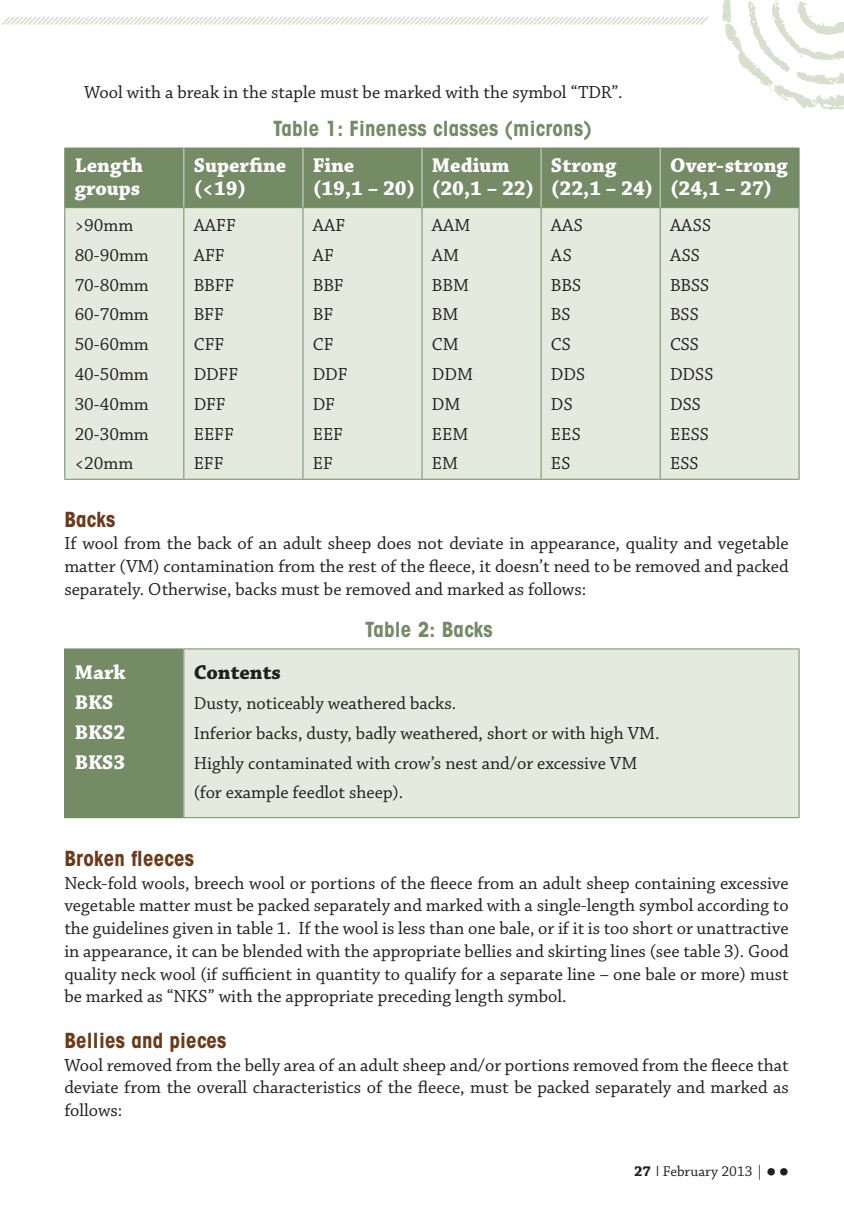
<style>
.page{position:relative;width:844px;height:1217px;background:#fff}
.page>*{position:absolute;margin:0;border:0;box-sizing:border-box;transform-origin:0 0}
.t1{font:700 21px/22.8px "Chaparral Pro";color:#fff}
.t2{font:700 condensed 21px "Avant Garde";letter-spacing:.01em;color:#748b66}
.t3{font:700 condensed 21px "Avant Garde";letter-spacing:.01em;color:#6b3a19}
.t4{font:700 21px "Chaparral Pro";color:#231f20}
.t5{font:18.38px/29.8px "Chaparral Pro";color:#231f20}
.t6{font:14.88px "Chaparral Pro";color:#231f20}
.s1{font-weight:700}
.s2{font-family:"Times"}
.s3{font-family:"Times";font-weight:700;font-size:26.25px}
</style>
<div class="page">
<svg style="left:2px;top:16px;width:707px;height:9px"></svg>
<div style="left:65px;top:149px;width:733px;height:58px;background:#748b66"></div>
<div style="left:65px;top:208px;width:733px;height:270px;background:#e5eade"></div>
<hr style="left:64px;top:208px;width:1px;height:270px;background:#748b66">
<hr style="left:183px;top:208px;width:1px;height:270px;background:#748b66">
<hr style="left:302px;top:208px;width:1px;height:270px;background:#748b66">
<hr style="left:421px;top:208px;width:1px;height:270px;background:#748b66">
<hr style="left:541px;top:208px;width:1px;height:270px;background:#748b66">
<hr style="left:660px;top:208px;width:1px;height:270px;background:#748b66">
<hr style="left:798px;top:208px;width:1px;height:270px;background:#748b66">
<hr style="left:64px;top:478px;width:120px;height:1px;background:#748b66">
<hr style="left:184px;top:478px;width:119px;height:1px;background:#748b66">
<hr style="left:303px;top:478px;width:119px;height:1px;background:#748b66">
<hr style="left:422px;top:478px;width:119px;height:1px;background:#748b66">
<hr style="left:541px;top:478px;width:119px;height:1px;background:#748b66">
<hr style="left:660px;top:478px;width:139px;height:1px;background:#748b66">
<hr style="left:64px;top:207px;width:120px;height:1px;background:#748b66">
<hr style="left:184px;top:207px;width:119px;height:1px;background:#748b66">
<hr style="left:303px;top:207px;width:119px;height:1px;background:#748b66">
<hr style="left:422px;top:207px;width:119px;height:1px;background:#748b66">
<hr style="left:541px;top:207px;width:119px;height:1px;background:#748b66">
<hr style="left:660px;top:207px;width:139px;height:1px;background:#748b66">
<hr style="left:64px;top:148px;width:120px;height:1px;background:#748b66">
<hr style="left:64px;top:148px;width:1px;height:59px;background:#748b66">
<hr style="left:184px;top:148px;width:119px;height:1px;background:#748b66">
<hr style="left:303px;top:148px;width:119px;height:1px;background:#748b66">
<hr style="left:422px;top:148px;width:119px;height:1px;background:#748b66">
<hr style="left:541px;top:148px;width:119px;height:1px;background:#748b66">
<hr style="left:660px;top:148px;width:139px;height:1px;background:#748b66">
<hr style="left:798px;top:148px;width:1px;height:59px;background:#748b66">
<hr style="left:183px;top:148px;width:1px;height:59px;background:#d8dfcf">
<hr style="left:302px;top:148px;width:1px;height:59px;background:#d8dfcf">
<hr style="left:421px;top:148px;width:1px;height:59px;background:#d8dfcf">
<hr style="left:541px;top:148px;width:1px;height:59px;background:#d8dfcf">
<hr style="left:660px;top:148px;width:1px;height:59px;background:#d8dfcf">
<div style="left:65px;top:648px;width:119px;height:169px;background:#748b66"></div>
<div style="left:184px;top:648px;width:615px;height:169px;background:#e5eade"></div>
<hr style="left:64px;top:648px;width:120px;height:1px;background:#748b66">
<hr style="left:64px;top:649px;width:1px;height:168px;background:#748b66">
<hr style="left:184px;top:648px;width:615px;height:1px;background:#748b66">
<hr style="left:798px;top:649px;width:1px;height:168px;background:#748b66">
<hr style="left:64px;top:817px;width:120px;height:1px;background:#748b66">
<hr style="left:184px;top:817px;width:615px;height:1px;background:#748b66">
<svg style="left:722px;top:0;width:122px;height:110px"></svg>
<p class="t5" style="left:84px;top:78px;width:540px">Wool with a break in the staple must be marked with the symbol “TDR”.</p>
<p class="t2" style="left:273px;top:115px;width:320px">Table 1: Fineness classes (microns)</p>
<p class="t1" style="left:75px;top:154px;width:70px">Length groups</p>
<p class="t1" style="left:194px;top:154px;width:94px">Superfine (&lt;19)</p>
<p class="t1" style="left:313px;top:154px;width:104px">Fine<br>(19,1 – 20)</p>
<p class="t1" style="left:432px;top:154px;width:104px">Medium (20,1 – 22)</p>
<p class="t1" style="left:551px;top:154px;width:104px">Strong (22,1 – 24)</p>
<p class="t1" style="left:670px;top:154px;width:119px">Over-strong (24,1 – 27)</p>
<p class="t5" style="left:75px;top:211px;width:76px">&gt;90mm<br>80-90mm<br>70-80mm<br>60-70mm<br>50-60mm<br>40-50mm<br>30-40mm<br>20-30mm &lt;20mm</p>
<p class="t5" style="left:194px;top:211px;width:46px">AAFF<br>AFF<br>BBFF<br>BFF<br>CFF<br>DDFF<br>DFF<br>EEFF<br>EFF</p>
<p class="t5" style="left:313px;top:211px;width:36px">AAF<br>AF<br>BBF<br>BF<br>CF<br>DDF<br>DF<br>EEF<br>EF</p>
<p class="t5" style="left:432px;top:211px;width:43px">AAM<br>AM<br>BBM<br>BM<br>CM<br>DDM<br>DM<br>EEM<br>EM</p>
<p class="t5" style="left:551px;top:211px;width:36px">AAS<br>AS<br>BBS<br>BS<br>CS<br>DDS<br>DS<br>EES<br>ES</p>
<p class="t5" style="left:670px;top:211px;width:45px">AASS<br>ASS<br>BBSS<br>BSS<br>CSS<br>DDSS<br>DSS<br>EESS<br>ESS</p>
<p class="t3" style="left:64px;top:505px;width:52px">Backs</p>
<p class="t5" style="left:64px;top:532px;width:726px;line-height:22.8px;text-align:justify">If wool from the back of an adult sheep does not deviate in appearance, quality and vegetable matter (VM) contamination from the rest of the fleece, it doesn’t need to be removed and packed separately. Otherwise, backs must be removed and marked as follows:</p>
<p class="t2" style="left:365px;top:615px;width:129px">Table 2: Backs</p>
<p class="t1" style="left:75px;top:658px;width:52px;line-height:29.8px">Mark<br>BKS<br>BKS2<br>BKS3</p>
<p class="t4" style="left:194px;top:660px;width:89px">Contents</p>
<p class="t5" style="left:194px;top:689px;width:467px">Dusty, noticeably weathered backs.<br>Inferior backs, dusty, badly weathered, short or with high VM.<br>Highly contaminated with crow’s nest and/or excessive VM (for example feedlot sheep).</p>
<p class="t3" style="left:64px;top:844px;width:131px">Broken fleeces</p>
<p class="t5" style="left:64px;top:871px;width:726px;line-height:22.8px;text-align:justify">Neck-fold wools, breech wool or portions of the fleece from an adult sheep containing excessive vegetable matter must be packed separately and marked with a single-length symbol according to the guidelines given in table 1. If the wool is less than one bale, or if it is too short or unattractive in appearance, it can be blended with the appropriate bellies and skirting lines (see table 3). Good quality neck wool (if sufficient in quantity to qualify for a separate line – one bale or more) must be marked as “NKS” with the appropriate preceding length symbol.</p>
<p class="t3" style="left:64px;top:1026px;width:164px">Bellies and pieces</p>
<p class="t5" style="left:64px;top:1053px;width:726px;line-height:22.8px;text-align:justify">Wool removed from the belly area of an adult sheep and/or portions removed from the fleece that deviate from the overall characteristics of the fleece, must be packed separately and marked as follows:</p>
<p class="t6" style="left:634px;top:1162px;width:156px"><span class="s1">27</span> <span class="s2">|</span> February 2013 | <span class="s3">• •</span></p>
</div>
